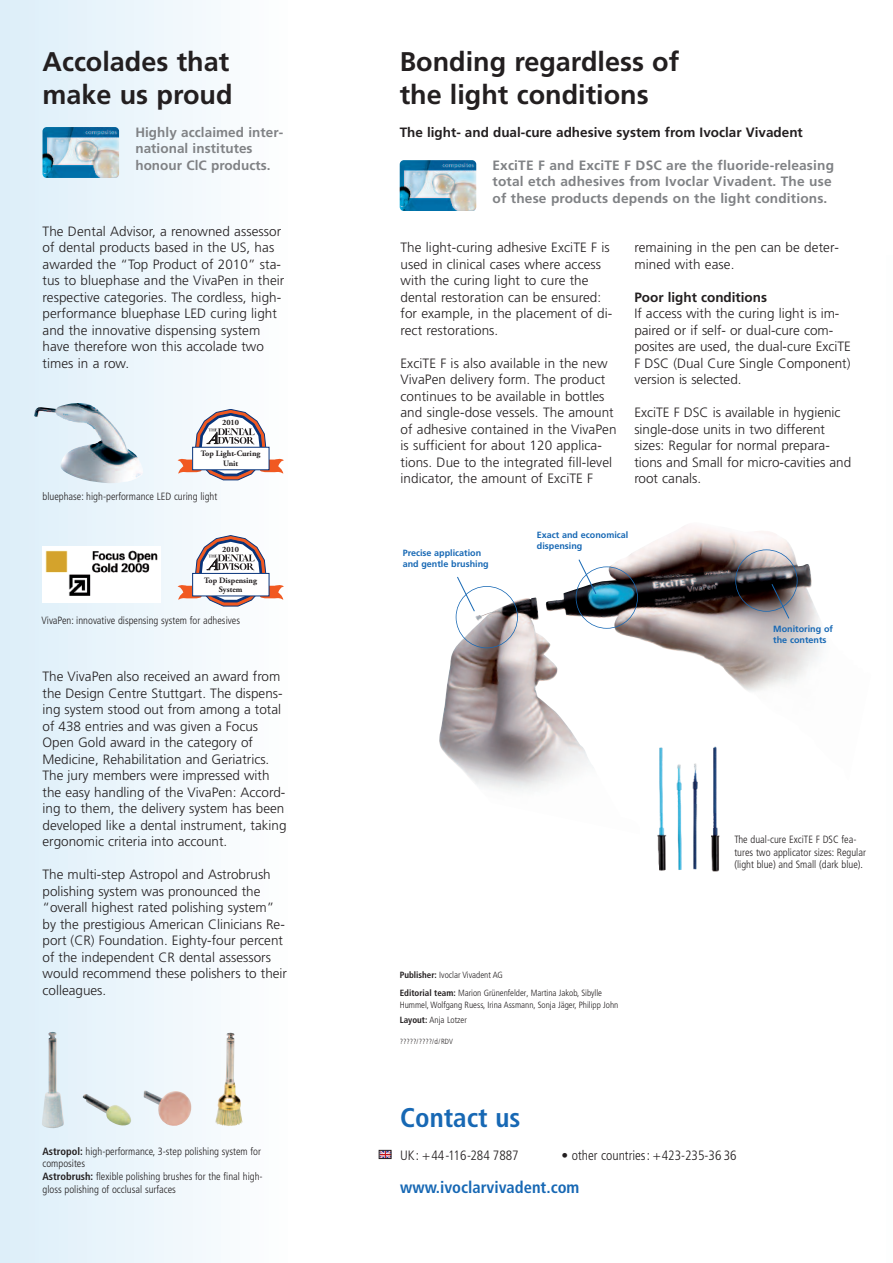
<style>
.page{position:relative;width:893px;height:1263px;background:#fff}
.page>*{position:absolute;margin:0;border:0;box-sizing:border-box;transform-origin:0 0}
.t1{font:700 27px/32.4px "Frutiger";color:#231f20}
.t2{font:700 condensed 27px "Frutiger";color:#1768b4}
.t3{font:700 condensed 16.5px "Frutiger";color:#1768b4}
.t4{font:300 13.5px/16.5px "Frutiger";color:#231f20}
.t5{font:700 13.5px/16.5px "Frutiger";letter-spacing:.01em;color:#808285}
.t6{font:700 13.5px "Frutiger";color:#231f20}
.t7{font:300 condensed 13.5px "Frutiger";color:#231f20}
.t8{font:300 condensed 10.5px/12.6px "Frutiger";color:#231f20}
.t9{font:300 condensed 9px/18px "Frutiger";color:#231f20}
.t10{font:700 9px/10.9px "Frutiger";color:#1768b4}
.t11{font:700 8.25px/9.9px "Adobe Garamond Pro";color:#231f20;text-align:center}
.t12{font:300 condensed 7.5px "Frutiger";color:#231f20}
.s1{font-weight:700}
</style>
<div class="page">
<img style="left:439px;top:528px;width:382px;height:263px">
<svg style="left:456px;top:576px;width:19px;height:36px"></svg>
<div style="left:735px;top:549px;width:62px;height:63px;border:2px solid #1768b4;border-radius:50%"></div>
<div style="left:576px;top:566px;width:62px;height:63px;border:2px solid #1768b4;border-radius:50%"></div>
<div style="left:456px;top:586px;width:62px;height:62px;border:2px solid #1768b4;border-radius:50%"></div>
<svg style="left:578px;top:559px;width:19px;height:36px"></svg>
<svg style="left:771px;top:583px;width:19px;height:36px"></svg>
<div style="left:0;top:0;width:289px;height:1263px;background:linear-gradient(to right,#dceef9,#fefefe)"></div>
<img style="left:43px;top:127px;width:76px;height:51px;border-radius:4px">
<img style="left:400px;top:160px;width:76px;height:51px;border-radius:4px">
<hr style="left:0;top:0;width:1px;height:1263px;background:#fff">
<svg style="left:177px;top:409px;width:107px;height:71px"></svg>
<div style="left:193px;top:447px;width:76px;height:23px;background:#fff"></div>
<img style="left:641px;top:735px;width:99px;height:137px">
<img style="left:42px;top:1032px;width:200px;height:96px">
<img style="left:34px;top:403px;width:109px;height:80px">
<img style="left:43px;top:547px;width:118px;height:56px">
<svg style="left:177px;top:535px;width:107px;height:71px"></svg>
<div style="left:193px;top:573px;width:76px;height:23px;background:#fff"></div>
<div style="left:193px;top:573px;width:76px;height:23px;border:1px solid #08347b"></div>
<svg style="left:381px;top:1152px;width:8px;height:5px"></svg>
<div style="left:379px;top:1150px;width:12px;height:9px;border:1px solid #231f20"></div>
<h1 class="t1" style="left:43px;top:48px;width:192px">Accolades that make us proud</h1>
<h1 class="t1" style="left:400px;top:48px;width:281px">Bonding regardless of the light conditions</h1>
<p class="t5" style="left:135px;top:125px;width:149px">Highly acclaimed inter-</p>
<p class="t6" style="left:400px;top:126px;width:405px">The light- and dual-cure adhesive system from Ivoclar Vivadent</p>
<p class="t5" style="left:135px;top:141px;width:137px">national institutes honour ClC products.</p>
<p class="t5" style="left:493px;top:158px;width:343px">ExciTE F and ExciTE F DSC are the fluoride-releasing total etch adhesives from Ivoclar Vivadent. The use of these products depends on the light conditions.</p>
<p class="t4" style="left:400px;top:240px;width:213px">The light-curing adhesive ExciTE F is used in clinical cases where access with the curing light to cure the dental restoration can be ensured: for example, in the placement of di&shy;rect restorations.</p>
<p class="t4" style="left:400px;top:356px;width:218px">ExciTE F is also available in the new VivaPen delivery form. The product continues to be available in bottles and single-dose vessels. The amount of adhesive contained in the VivaPen is sufficient for about 120 applica&shy;tions. Due to the integrated fill-level indicator, the amount of ExciTE F</p>
<p class="t4" style="left:43px;top:224px;width:243px">The Dental Advisor, a renowned assessor of dental products based in the US, has awarded the “Top Product of 2010” sta&shy;tus to bluephase and the VivaPen in their respective categories. The cordless, high&shy;performance bluephase LED curing light and the innovative dispensing system have therefore won this accolade two times in a row.</p>
<p class="t4" style="left:634px;top:240px;width:206px">remaining in the pen can be deter&shy;mined with ease.</p>
<p class="t6" style="left:634px;top:291px;width:134px">Poor light conditions</p>
<p class="t4" style="left:634px;top:306px;width:218px">If access with the curing light is im&shy;paired or if self- or dual-cure com&shy;posites are used, the dual-cure ExciTE F DSC (Dual Cure Single Component) version is selected.</p>
<p class="t4" style="left:634px;top:405px;width:218px">ExciTE F DSC is available in hygienic single-dose units in two different sizes: Regular for normal prepara&shy;tions and Small for micro-cavities and root canals.</p>
<p class="t11" style="left:222px;top:419px;width:19px">2010</p>
<p class="t11" style="left:201px;top:449px;width:61px">Top Light-Curing<br>Unit</p>
<p class="t8" style="left:43px;top:491px;width:176px">bluephase: high-performance LED curing light</p>
<p class="t11" style="left:222px;top:545px;width:19px">2010</p>
<p class="t11" style="left:204px;top:576px;width:54px">Top Dispensing<br>System</p>
<p class="t8" style="left:42px;top:615px;width:200px">VivaPen: innovative dispensing system for adhesives</p>
<p class="t4" style="left:43px;top:669px;width:246px">The VivaPen also received an award from the Design Centre Stuttgart. The dispens&shy;ing system stood out from among a total of 438 entries and was given a Focus Open Gold award in the category of Medicine, Rehabilitation and Geriatrics.<br>The jury members were impressed with the easy handling of the VivaPen: Accord&shy;ing to them, the delivery system has been developed like a dental instrument, taking ergonomic criteria into account.</p>
<p class="t4" style="left:43px;top:867px;width:246px">The multi-step Astropol and Astrobrush polishing system was pronounced the “overall highest rated polishing system” by the prestigious American Clinicians Re&shy;port (CR) Foundation. Eighty-four percent of the independent CR dental assessors would recommend these polishers to their colleagues.</p>
<p class="t8" style="left:43px;top:1145px;width:222px"><span class="s1">Astropol:</span> high-performance, 3-step polishing system for composites<br><span class="s1">Astrobrush:</span> flexible polishing brushes for the final high&shy;gloss polishing of occlusal surfaces</p>
<p class="t10" style="left:403px;top:548px;width:87px">Precise application and gentle brushing</p>
<p class="t10" style="left:537px;top:530px;width:93px">Exact and economical dispensing</p>
<p class="t9" style="left:400px;top:967px;width:204px"><span class="s1">Publisher:</span> Ivoclar Vivadent AG<br><span class="s1">Editorial team:</span> Marion Grünenfelder, Martina Jakob, Sibylle</p>
<p class="t9" style="left:400px;top:998px;width:220px;line-height:15px">Hummel, Wolfgang Ruess, Irina Assmann, Sonja Jäger, Philipp John<br><span class="s1">Layout:</span> Anja Lotzer</p>
<p class="t12" style="left:400px;top:1038px;width:55px">?????/????/d/RDV</p>
<h1 class="t2" style="left:400px;top:1106px;width:122px">Contact us</h1>
<p class="t10" style="left:773px;top:624px;width:61px">Monitoring of the contents</p>
<p class="t8" style="left:734px;top:834px;width:133px">The dual-cure ExciTE F DSC fea&shy;tures two applicator sizes: Regular (light blue) and Small (dark blue).</p>
<p class="t7" style="left:400px;top:1149px;width:120px">UK: +44-116-284 7887</p>
<p class="t7" style="left:561px;top:1149px;width:177px">• other countries: +423-235-36 36</p>
<p class="t3" style="left:400px;top:1180px;width:181px">www.ivoclarvivadent.com</p>
</div>
